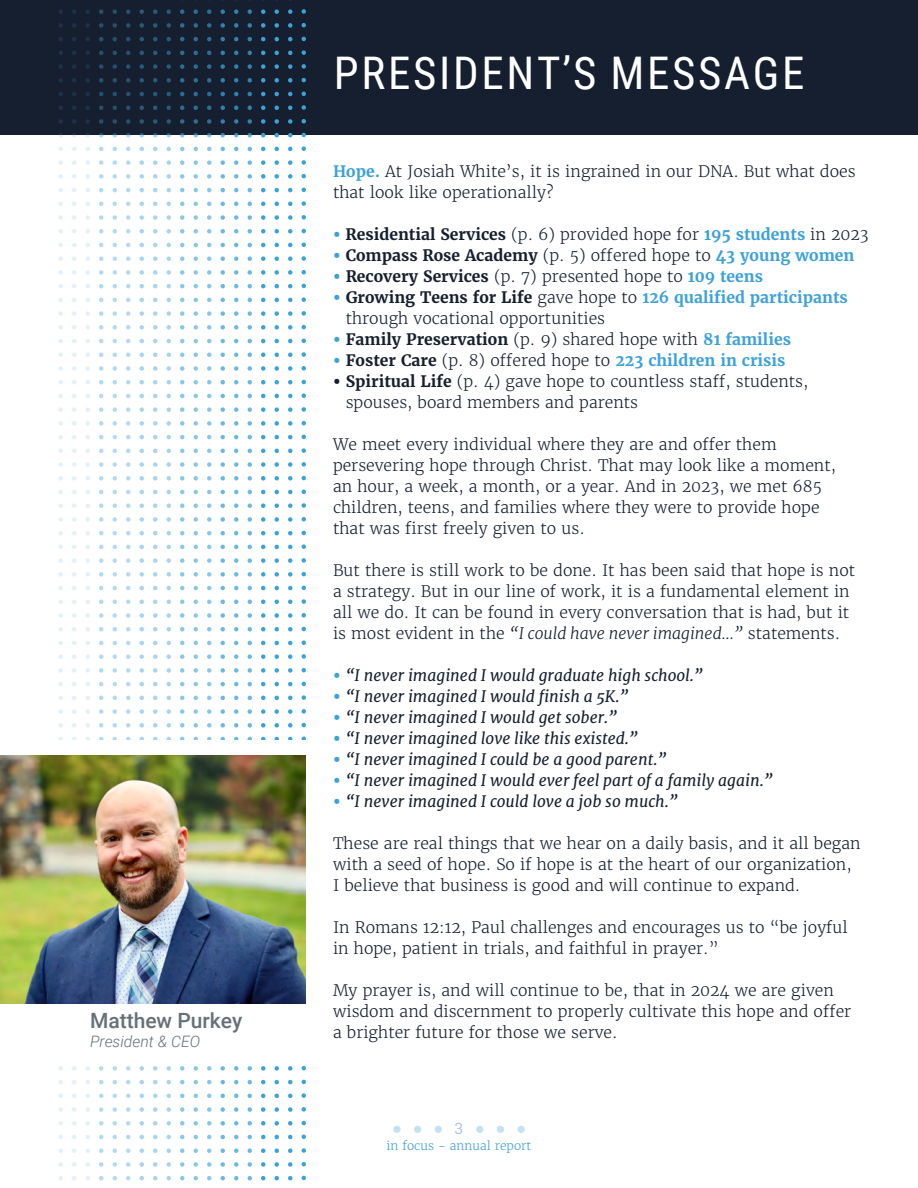
<style>
.page{position:relative;width:918px;height:1188px;background:#fff}
.page>*{position:absolute;margin:0;border:0;box-sizing:border-box;transform-origin:0 0}
.t1{font:45px "Roboto Condensed";letter-spacing:.06em;color:#fff}
.t2{font:500 21px "Roboto";color:#667079}
.t3{font:300 15.75px/21px "Merriweather";color:#161f2f}
.t4{font:italic 15.75px "Merriweather";color:#161f2f}
.t5{font:700 15.75px "Merriweather";color:#161f2f}
.t6{font:700 15.75px "Merriweather";color:#3da1da}
.t7{font:italic 300 15.75px "Roboto";color:#667079}
.t8{font:15.75px "Roboto";color:#b0c5e5}
.t9{font:300 12px "Merriweather";color:#3da1da}
.s1{font-weight:700;color:#3da1da}
.s2{font-family:"Roboto";font-weight:700;font-size:21px;color:#3da1da}
.s3{font-weight:700}
.s4{font-family:"Roboto";font-size:21px;color:#3da1da}
.s5{font-weight:300}
.s6{color:#3da1da}
.s7{font-family:"Roboto";font-size:21px}
.s8{color:#161f2f}
.s9{font-weight:300;color:#161f2f}
.s10{font-family:"Roboto";font-weight:700;font-size:21px}
.s11{font-style:italic}
.s12{font-family:"Roboto";font-weight:700;font-style:normal;font-size:21px;color:#3da1da}
</style>
<div class="page">
<div style="left:0;top:0;width:918px;height:135px;background:#161f2f"></div>
<div style="left:393px;top:1126px;width:7px;height:7px;background:#c5e2f3;border-radius:50%"></div>
<div style="left:414px;top:1126px;width:7px;height:7px;background:#c5e2f3;border-radius:50%"></div>
<div style="left:435px;top:1126px;width:7px;height:7px;background:#c5e2f3;border-radius:50%"></div>
<div style="left:476px;top:1126px;width:7px;height:7px;background:#c5e2f3;border-radius:50%"></div>
<div style="left:497px;top:1126px;width:7px;height:7px;background:#c5e2f3;border-radius:50%"></div>
<div style="left:518px;top:1126px;width:7px;height:7px;background:#c5e2f3;border-radius:50%"></div>
<svg style="left:288px;top:0;width:4px;height:1181px"></svg>
<svg style="left:302px;top:9px;width:4px;height:1172px"></svg>
<svg style="left:274px;top:0;width:5px;height:1181px"></svg>
<svg style="left:261px;top:0;width:5px;height:1181px"></svg>
<svg style="left:248px;top:0;width:4px;height:1181px"></svg>
<svg style="left:234px;top:0;width:4px;height:1181px"></svg>
<svg style="left:220px;top:0;width:5px;height:1181px"></svg>
<svg style="left:207px;top:0;width:5px;height:1181px"></svg>
<svg style="left:194px;top:0;width:4px;height:1181px"></svg>
<svg style="left:180px;top:0;width:4px;height:1181px"></svg>
<svg style="left:166px;top:0;width:5px;height:1181px"></svg>
<svg style="left:153px;top:9px;width:5px;height:1172px"></svg>
<svg style="left:140px;top:0;width:4px;height:1181px"></svg>
<svg style="left:126px;top:9px;width:4px;height:1172px"></svg>
<svg style="left:112px;top:0;width:5px;height:1181px"></svg>
<svg style="left:99px;top:9px;width:5px;height:1172px"></svg>
<svg style="left:86px;top:9px;width:4px;height:1172px"></svg>
<svg style="left:72px;top:9px;width:4px;height:1172px"></svg>
<svg style="left:58px;top:9px;width:5px;height:1172px"></svg>
<div style="left:0;top:740px;width:306px;height:320px;background:#fff"></div>
<img style="left:0;top:755px;width:306px;height:248px">
<p class="t2" style="left:90px;top:1006px;width:154px">Matthew Purkey</p>
<p class="t7" style="left:90px;top:1030px;width:112px">President &amp; CEO</p>
<p class="t1" style="left:334px;top:41px;width:472px">PRESIDENT’S MESSAGE</p>
<p class="t3" style="left:333px;top:161px;width:524px"><span class="s1">Hope.</span> At Josiah White’s, it is ingrained in our DNA. But what does that look like operationally?</p>
<p class="t3" style="left:333px;top:224px;width:537px"><span class="s2">•</span> <span class="s3">Residential Services</span> (p. 6) provided hope for <span class="s1">195 students</span> in 2023</p>
<p class="t5" style="left:333px;top:246px;width:523px"><span class="s4">•</span> Compass Rose Academy <span class="s5">(p. 5) offered hope to</span> <span class="s6">43 young women</span></p>
<p class="t3" style="left:333px;top:266px;width:432px"><span class="s2">•</span> <span class="s3">Recovery Services</span> (p. 7) presented hope to <span class="s1">109 teens</span></p>
<p class="t3" style="left:346px;top:287px;width:504px;text-indent:-13px"><span class="s2">•</span> <span class="s3">Growing Teens for Life</span> gave hope to <span class="s1">126 qualified participants </span>through vocational opportunities</p>
<p class="t3" style="left:333px;top:329px;width:459px"><span class="s2">•</span> <span class="s3">Family Preservation</span> (p. 9) shared hope with <span class="s1">81 families</span></p>
<p class="t6" style="left:333px;top:351px;width:454px"><span class="s7">•</span> <span class="s8">Foster Care</span> <span class="s9">(p. 8) offered hope to</span> 223 children in crisis</p>
<p class="t3" style="left:346px;top:371px;width:464px;text-indent:-13px"><span class="s10">•</span> <span class="s3">Spiritual Life</span> (p. 4) gave hope to countless staff, students, spouses, board members and parents</p>
<p class="t3" style="left:333px;top:434px;width:504px">We meet every individual where they are and offer them persevering hope through Christ. That may look like a moment,</p>
<p class="t3" style="left:333px;top:476px;width:490px">an hour, a week, a month, or a year. And in 2023, we met 685 children, teens, and families where they were to provide hope</p>
<p class="t3" style="left:333px;top:518px;width:253px">that was first freely given to us.</p>
<p class="t3" style="left:333px;top:560px;width:524px">But there is still work to be done. It has been said that hope is not a strategy. But in our line of work, it is a fundamental element in all we do. It can be found in every conversation that is had, but it</p>
<p class="t3" style="left:333px;top:623px;width:509px">is most evident in the <span class="s11">“I could have never imagined…”</span> statements.</p>
<p class="t4" style="left:333px;top:666px;width:371px"><span class="s12">•</span> “I never imagined I would graduate high school.”</p>
<p class="t4" style="left:333px;top:687px;width:297px"><span class="s12">•</span> “I never imagined I would finish a 5K.”</p>
<p class="t4" style="left:333px;top:708px;width:286px"><span class="s12">•</span> “I never imagined I would get sober.”</p>
<p class="t4" style="left:333px;top:729px;width:306px"><span class="s12">•</span> “I never imagined love like this existed.”</p>
<p class="t4" style="left:333px;top:750px;width:335px"><span class="s12">•</span> “I never imagined I could be a good parent.”</p>
<p class="t4" style="left:333px;top:771px;width:441px"><span class="s12">•</span> “I never imagined I would ever feel part of a family again.”</p>
<p class="t4" style="left:333px;top:792px;width:346px"><span class="s12">•</span> “I never imagined I could love a job so much.”</p>
<p class="t3" style="left:333px;top:833px;width:529px">These are real things that we hear on a daily basis, and it all began with a seed of hope. So if hope is at the heart of our organization,</p>
<p class="t3" style="left:333px;top:875px;width:469px">I believe that business is good and will continue to expand.</p>
<p class="t3" style="left:333px;top:917px;width:516px">In Romans 12:12, Paul challenges and encourages us to “be joyful</p>
<p class="t3" style="left:333px;top:938px;width:387px">in hope, patient in trials, and faithful in prayer.”</p>
<p class="t3" style="left:333px;top:980px;width:520px">My prayer is, and will continue to be, that in 2024 we are given wisdom and discernment to properly cultivate this hope and offer</p>
<p class="t3" style="left:333px;top:1022px;width:286px">a brighter future for those we serve.</p>
<p class="t8" style="left:455px;top:1117px;width:10px">3</p>
<p class="t9" style="left:387px;top:1139px;width:146px">in focus - annual report</p>
</div>
